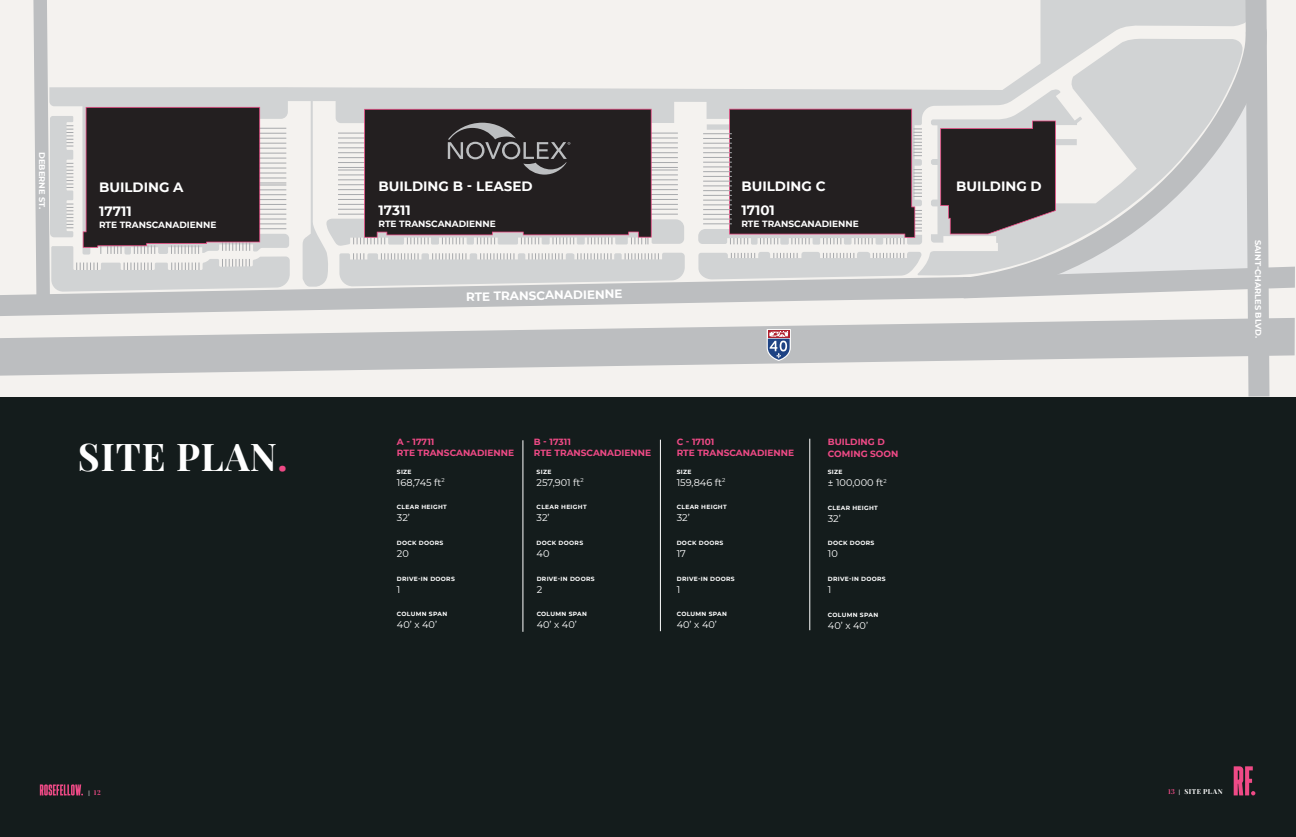
<style>
.page{position:relative;width:1296px;height:837px;background:#141c1c}
.page>*{position:absolute;margin:0;border:0;box-sizing:border-box;transform-origin:0 0}
.t1{font:700 37.5px "Playfair Display";letter-spacing:.025em;color:#fff}
.t2{font:700 13.5px/24px "Montserrat";color:#fff}
.t3{font:700 12px "Montserrat";color:#fff}
.t4{font:9.75px "Montserrat";color:#fff}
.t5{font:700 9px/11.2px "Montserrat";color:#ef4a86}
.t6{font:700 9px "Montserrat";color:#fff}
.t7{font:700 8.25px "Montserrat";color:#fff}
.t8{font:700 6.75px "Playfair Display";letter-spacing:.075em;color:#fff}
.t9{font:700 6.75px "Playfair Display";color:#ef4a86}
.t10{font:700 6px "Montserrat";letter-spacing:.05em;color:#fff}
.s1{color:#ef4a86}
.s2{font-size:5.25px;color:#fff}
.s3{font-size:5.25px}
</style>
<div class="page">
<div style="left:290px;top:0;width:641px;height:11px;background:#f4f2ef"></div>
<div style="left:26px;top:0;width:264px;height:11px;background:#f4f2ef"></div>
<svg style="left:0;top:11px;width:931px;height:287px"></svg>
<svg style="left:0;top:298px;width:931px;height:97px;background:#d9d9d8"></svg>
<svg style="left:931px;top:0;width:365px;height:397px;background:#cdcccc"></svg>
<svg style="left:1234px;top:766px;width:21px;height:29px"></svg>
<svg style="left:40px;top:784px;width:43px;height:11px"></svg>
<hr style="left:810px;top:439px;width:1px;height:191px;background:#fff">
<hr style="left:660px;top:440px;width:1px;height:191px;background:#fff">
<hr style="left:523px;top:440px;width:1px;height:192px;background:#fff">
<svg style="left:766px;top:329px;width:25px;height:32px"></svg>
<h3 class="t7" style="left:48px;top:152px;width:58px;rotate:90deg">DEBERNE ST.</h3>
<h2 class="t2" style="left:378px;top:173px;width:156px">BUILDING B - LEASED<br>17311</h2>
<h3 class="t6" style="left:379px;top:217px;width:119px">RTE TRANSCANADIENNE</h3>
<h2 class="t2" style="left:99px;top:175px;width:86px">BUILDING A</h2>
<h2 class="t2" style="left:956px;top:173px;width:87px">BUILDING D</h2>
<h2 class="t2" style="left:99px;top:199px;width:34px">17711</h2>
<h3 class="t6" style="left:99px;top:219px;width:119px">RTE TRANSCANADIENNE</h3>
<h2 class="t2" style="left:741px;top:173px;width:86px">BUILDING C<br>17101</h2>
<h3 class="t6" style="left:741px;top:217px;width:119px">RTE TRANSCANADIENNE</h3>
<h3 class="t3" style="left:466px;top:288px;width:158px;rotate:-1deg">RTE TRANSCANADIENNE</h3>
<h1 class="t1" style="left:78px;top:427px;width:211px">SITE PLAN<span class="s1">.</span></h1>
<h3 class="t5" style="left:397px;top:435px;width:119px">A - 17711<br>RTE TRANSCANADIENNE</h3>
<h3 class="t5" style="left:534px;top:435px;width:119px">B - 17311<br>RTE TRANSCANADIENNE</h3>
<h3 class="t5" style="left:677px;top:435px;width:119px">C - 17101<br>RTE TRANSCANADIENNE</h3>
<h3 class="t5" style="left:828px;top:436px;width:72px">BUILDING D<br>COMING SOON</h3>
<p class="t10" style="left:397px;top:467px;width:16px">SIZE</p>
<h3 class="t4" style="left:397px;top:475px;width:49px">168,745 ft<sup>2</sup></h3>
<p class="t10" style="left:537px;top:467px;width:16px">SIZE</p>
<h3 class="t4" style="left:537px;top:476px;width:49px">257,901 ft<sup>2</sup></h3>
<p class="t10" style="left:677px;top:467px;width:16px">SIZE</p>
<h3 class="t4" style="left:677px;top:475px;width:50px">159,846 ft<sup>2</sup></h3>
<p class="t10" style="left:828px;top:467px;width:16px">SIZE</p>
<h3 class="t4" style="left:828px;top:476px;width:60px">± 100,000 ft<sup>2</sup></h3>
<p class="t10" style="left:397px;top:503px;width:52px">CLEAR HEIGHT</p>
<h3 class="t4" style="left:397px;top:511px;width:15px">32’</h3>
<p class="t10" style="left:537px;top:503px;width:52px">CLEAR HEIGHT</p>
<h3 class="t4" style="left:537px;top:511px;width:15px">32’</h3>
<p class="t10" style="left:677px;top:503px;width:52px">CLEAR HEIGHT</p>
<h3 class="t4" style="left:677px;top:511px;width:15px">32’</h3>
<p class="t10" style="left:828px;top:503px;width:52px">CLEAR HEIGHT</p>
<h3 class="t4" style="left:828px;top:511px;width:15px">32’</h3>
<p class="t10" style="left:397px;top:539px;width:48px">DOCK DOORS</p>
<h3 class="t4" style="left:397px;top:547px;width:13px">20</h3>
<p class="t10" style="left:397px;top:574px;width:59px">DRIVE-IN DOORS</p>
<h3 class="t4" style="left:397px;top:582px;width:5px">1</h3>
<p class="t10" style="left:397px;top:610px;width:52px">COLUMN SPAN</p>
<h3 class="t4" style="left:397px;top:618px;width:42px">40’ x 40’</h3>
<p class="t10" style="left:537px;top:539px;width:48px">DOCK DOORS</p>
<h3 class="t4" style="left:537px;top:547px;width:14px">40</h3>
<p class="t10" style="left:537px;top:574px;width:59px">DRIVE-IN DOORS</p>
<h3 class="t4" style="left:537px;top:583px;width:7px">2</h3>
<p class="t10" style="left:537px;top:610px;width:52px">COLUMN SPAN</p>
<h3 class="t4" style="left:537px;top:618px;width:42px">40’ x 40’</h3>
<p class="t10" style="left:677px;top:539px;width:48px">DOCK DOORS</p>
<h3 class="t4" style="left:677px;top:547px;width:11px">17</h3>
<p class="t10" style="left:677px;top:574px;width:59px">DRIVE-IN DOORS</p>
<h3 class="t4" style="left:677px;top:582px;width:5px">1</h3>
<p class="t10" style="left:677px;top:610px;width:52px">COLUMN SPAN</p>
<h3 class="t4" style="left:677px;top:618px;width:42px">40’ x 40’</h3>
<p class="t10" style="left:828px;top:539px;width:48px">DOCK DOORS</p>
<h3 class="t4" style="left:828px;top:547px;width:11px">10</h3>
<p class="t10" style="left:828px;top:574px;width:59px">DRIVE-IN DOORS</p>
<h3 class="t4" style="left:828px;top:583px;width:5px">1</h3>
<p class="t10" style="left:828px;top:610px;width:52px">COLUMN SPAN</p>
<h3 class="t4" style="left:828px;top:618px;width:42px">40’ x 40’</h3>
<h3 class="t7" style="left:1264px;top:240px;width:100px;rotate:90deg">SAINT-CHARLES BLVD.</h3>
<p class="t9" style="left:89px;top:788px;width:14px"><span class="s2">|</span> 12</p>
<p class="t8" style="left:1168px;top:786px;width:56px"><span class="s1">13</span> <span class="s3">|</span> SITE PLAN</p>
</div>
